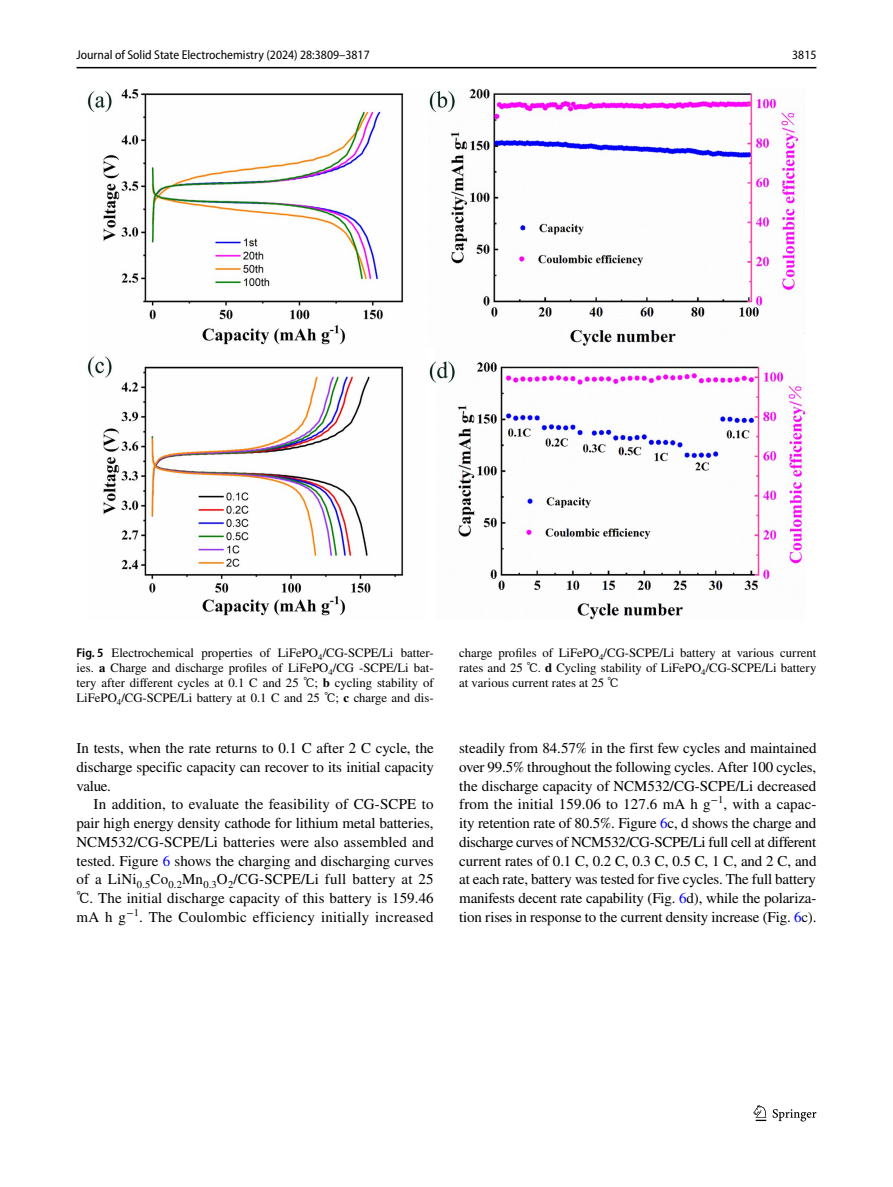
<style>
.page{position:relative;width:893px;height:1187px;background:#fff}
.page>*{position:absolute;margin:0;border:0;box-sizing:border-box;transform-origin:0 0}
.t1{font:15px/18.8px "STIX";letter-spacing:-.01em;color:#000;text-align:justify}
.t2{font:12.75px/15px "STIX";color:#000;text-align:justify}
.t3{font:semi-condensed 12.75px "Myriad Pro";color:#000}
.s1{font-family:"Myriad Pro";font-weight:600;font-stretch:semi-condensed}
.s2{font-weight:700}
.s3{font-family:"Code 2000"}
.s4{color:#00f}
</style>
<div class="page">
<hr style="left:77px;top:67px;width:739px;height:1px;background:#000">
<svg style="left:753px;top:1105px;width:13px;height:15px"></svg>
<svg style="left:773px;top:1109px;width:43px;height:12px"></svg>
<img style="left:87px;top:88px;width:719px;height:532px">
<p class="t3" style="left:77px;top:48px;width:295px">Journal of Solid State Electrochemistry (2024) 28:3809–3817</p>
<p class="t3" style="left:792px;top:48px;width:26px">3815</p>
<p class="t2" style="left:77px;top:645px;width:359px"><span class="s1">Fig. 5</span> Electrochemical properties of LiFePO<sub>4</sub>/CG-SCPE/Li batter&shy;ies. <span class="s2">a</span> Charge and discharge profiles of LiFePO<sub>4</sub>/CG -SCPE/Li bat&shy;tery after different cycles at 0.1 C and 25 <span class="s3">℃</span>; <span class="s2">b</span> cycling stability of LiFePO<sub>4</sub>/CG-SCPE/Li battery at 0.1 C and 25 <span class="s3">℃</span>; <span class="s2">c</span> charge and dis-</p>
<p class="t2" style="left:459px;top:645px;width:359px">charge profiles of LiFePO<sub>4</sub>/CG-SCPE/Li battery at various current rates and 25 <span class="s3">℃</span>. <span class="s2">d</span> Cycling stability of LiFePO<sub>4</sub>/CG-SCPE/Li battery at various current rates at 25 <span class="s3">℃</span></p>
<p class="t1" style="left:77px;top:739px;width:359px">In tests, when the rate returns to 0.1 C after 2 C cycle, the discharge specific capacity can recover to its initial capacity value.</p>
<p class="t1" style="left:77px;top:796px;width:359px;text-indent:17px">In addition, to evaluate the feasibility of CG-SCPE to pair high energy density cathode for lithium metal batteries, NCM532/CG-SCPE/Li batteries were also assembled and tested. Figure <span class="s4">6</span> shows the charging and discharging curves of a LiNi<sub>0.5</sub>Co<sub>0.2</sub>Mn<sub>0.3</sub>O<sub>2</sub>/CG-SCPE/Li full battery at 25 <span class="s3">℃</span>. The initial discharge capacity of this battery is 159.46 mA h g<sup>−1</sup>. The Coulombic efficiency initially increased</p>
<p class="t1" style="left:459px;top:739px;width:359px">steadily from 84.57% in the first few cycles and maintained over 99.5% throughout the following cycles. After 100 cycles, the discharge capacity of NCM532/CG-SCPE/Li decreased from the initial 159.06 to 127.6 mA h g<sup>−1</sup>, with a capac&shy;ity retention rate of 80.5%. Figure <span class="s4">6</span>c, d shows the charge and discharge curves of NCM532/CG-SCPE/Li full cell at different current rates of 0.1 C, 0.2 C, 0.3 C, 0.5 C, 1 C, and 2 C, and at each rate, battery was tested for five cycles. The full battery manifests decent rate capability (Fig. <span class="s4">6</span>d), while the polariza&shy;tion rises in response to the current density increase (Fig. <span class="s4">6</span>c).</p>
</div>
